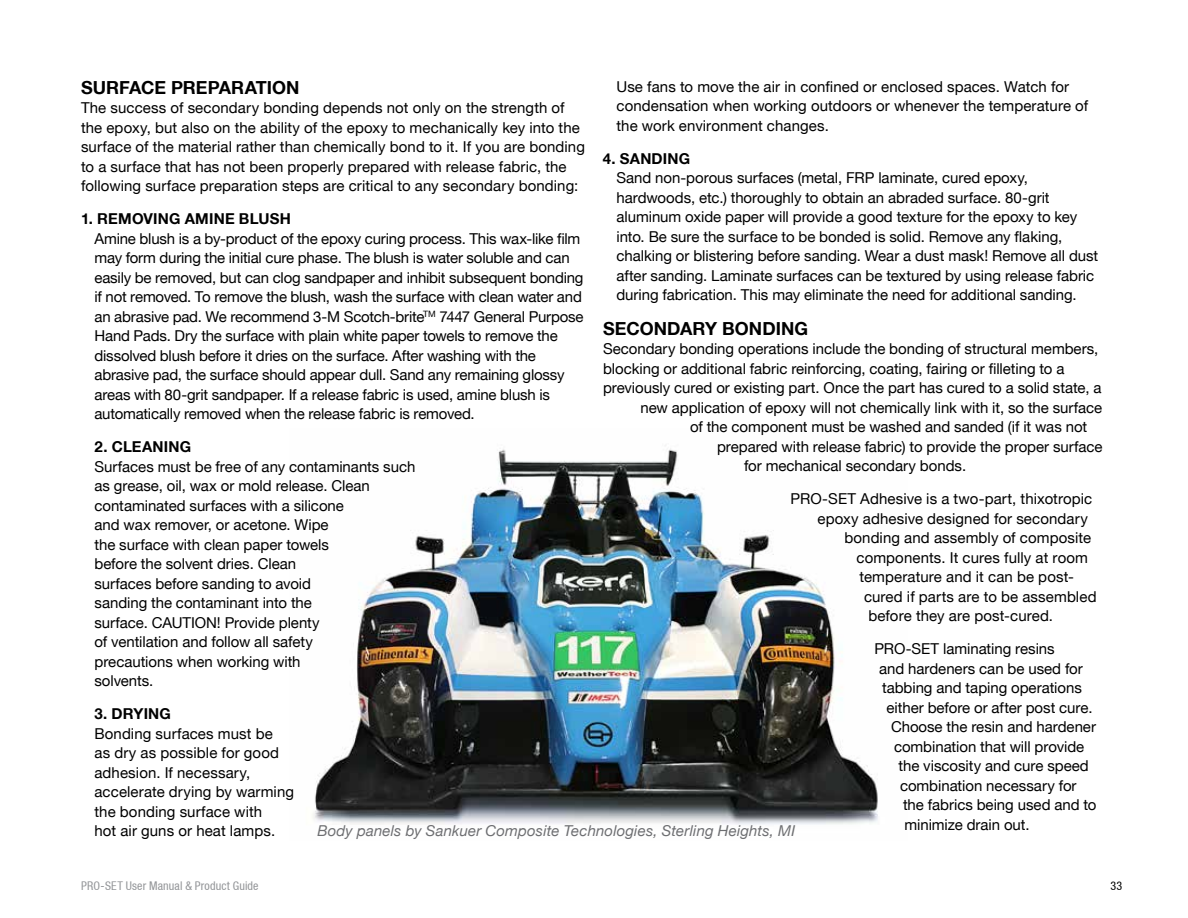
<style>
.page{position:relative;width:1188px;height:918px;background:#fff}
.page>*{position:absolute;margin:0;border:0;box-sizing:border-box;transform-origin:0 0}
.t1{font:700 18px "Helvetica Neue LT";letter-spacing:.005em;color:#000}
.t2{font:15px/19.5px "Helvetica Neue LT";letter-spacing:-.005em;color:#000}
.t3{font:italic 15px "Helvetica Neue LT";letter-spacing:.01em;color:#6d6e71}
.t4{font:700 15px "Helvetica Neue LT";letter-spacing:.015em;color:#000}
.t5{font:condensed 12px "Helvetica Neue LT";letter-spacing:.01em;color:#939598}
.t6{font:condensed 12px "Helvetica Neue LT";color:#000}
</style>
<div class="page">
<img style="left:312px;top:445px;width:566px;height:380px">
<p class="t1" style="left:81px;top:76px;width:220px">SURFACE PREPARATION</p>
<p class="t2" style="left:81px;top:98px;width:505px">The success of secondary bonding depends not only on the strength of the epoxy, but also on the ability of the epoxy to mechanically key into the surface of the material rather than chemically bond to it. If you are bonding to a surface that has not been properly prepared with release fabric, the following surface preparation steps are critical to any secondary bonding:</p>
<p class="t4" style="left:81px;top:210px;width:211px">1. REMOVING AMINE BLUSH</p>
<p class="t2" style="left:94px;top:229px;width:491px">Amine blush is a by-product of the epoxy curing process. This wax-like film may form during the initial cure phase. The blush is water soluble and can easily be removed, but can clog sandpaper and inhibit subsequent bonding if not removed. To remove the blush, wash the surface with clean water and an abrasive pad. We recommend 3-M Scotch-brite<sup>TM</sup> 7447 General Purpose Hand Pads. Dry the surface with plain white paper towels to remove the dissolved blush before it dries on the surface. After washing with the abrasive pad, the surface should appear dull. Sand any remaining glossy areas with 80-grit sandpaper. If a release fabric is used, amine blush is automatically removed when the release fabric is removed.</p>
<p class="t4" style="left:94px;top:438px;width:98px">2. CLEANING</p>
<p class="t2" style="left:94px;top:457px;width:322px">Surfaces must be free of any contaminants such as grease, oil, wax or mold release. Clean contaminated surfaces with a silicone<br>and wax remover, or acetone. Wipe<br>the surface with clean paper towels<br>before the solvent dries. Clean<br>surfaces before sanding to avoid<br>sanding the contaminant into the<br>surface. CAUTION! Provide plenty<br>of ventilation and follow all safety<br>precautions when working with<br>solvents.</p>
<p class="t4" style="left:94px;top:705px;width:78px">3. DRYING</p>
<p class="t2" style="left:94px;top:724px;width:201px">Bonding surfaces must be<br>as dry as possible for good adhesion. If necessary, accelerate drying by warming the bonding surface with<br>hot air guns or heat lamps.</p>
<p class="t2" style="left:616px;top:76px;width:473px">Use fans to move the air in confined or enclosed spaces. Watch for condensation when working outdoors or whenever the temperature of the work environment changes.</p>
<p class="t4" style="left:603px;top:149px;width:89px">4. SANDING</p>
<p class="t2" style="left:616px;top:168px;width:483px">Sand non-porous surfaces (metal, FRP laminate, cured epoxy, hardwoods, etc.) thoroughly to obtain an abraded surface. 80-grit aluminum oxide paper will provide a good texture for the epoxy to key into. Be sure the surface to be bonded is solid. Remove any flaking, chalking or blistering before sanding. Wear a dust mask! Remove all dust after sanding. Laminate surfaces can be textured by using release fabric during fabrication. This may eliminate the need for additional sanding.</p>
<p class="t1" style="left:603px;top:317px;width:207px">SECONDARY BONDING</p>
<p class="t2" style="left:603px;top:339px;width:497px">Secondary bonding operations include the bonding of structural members,</p>
<p class="t2" style="left:603px;top:358px;width:463px">blocking or additional fabric reinforcing, coating, fairing or filleting to a</p>
<p class="t2" style="left:603px;top:378px;width:500px">previously cured or existing part. Once the part has cured to a solid state, a</p>
<p class="t2" style="left:640px;top:397px;width:463px">new application of epoxy will not chemically link with it, so the surface</p>
<p class="t2" style="left:690px;top:417px;width:399px">of the component must be washed and sanded (if it was not</p>
<p class="t2" style="left:717px;top:436px;width:387px">prepared with release fabric) to provide the proper surface</p>
<p class="t2" style="left:744px;top:456px;width:224px">for mechanical secondary bonds.</p>
<p class="t2" style="left:790px;top:489px;width:303px">PRO-SET Adhesive is a two-part, thixotropic</p>
<p class="t2" style="left:818px;top:508px;width:272px">epoxy adhesive designed for secondary</p>
<p class="t2" style="left:844px;top:528px;width:248px">bonding and assembly of composite</p>
<p class="t2" style="left:856px;top:547px;width:233px">components. It cures fully at room</p>
<p class="t2" style="left:860px;top:567px;width:216px">temperature and it can be post-</p>
<p class="t2" style="left:864px;top:586px;width:234px">cured if parts are to be assembled</p>
<p class="t2" style="left:868px;top:606px;width:186px">before they are post-cured.</p>
<p class="t2" style="left:874px;top:639px;width:182px">PRO-SET laminating resins</p>
<p class="t2" style="left:879px;top:658px;width:205px">and hardeners can be used for</p>
<p class="t2" style="left:882px;top:678px;width:201px">tabbing and taping operations</p>
<p class="t2" style="left:886px;top:697px;width:208px">either before or after post cure.</p>
<p class="t2" style="left:891px;top:717px;width:207px">Choose the resin and hardener</p>
<p class="t2" style="left:894px;top:736px;width:192px">combination that will provide</p>
<p class="t2" style="left:898px;top:756px;width:192px">the viscosity and cure speed</p>
<p class="t2" style="left:900px;top:775px;width:178px">combination necessary for</p>
<p class="t2" style="left:903px;top:795px;width:195px">the fabrics being used and to</p>
<p class="t2" style="left:904px;top:814px;width:127px">minimize drain out.</p>
<p class="t3" style="left:318px;top:822px;width:479px">Body panels by Sankuer Composite Technologies, Sterling Heights, MI</p>
<p class="t5" style="left:81px;top:879px;width:179px">PRO-SET User Manual &amp; Product Guide</p>
<p class="t6" style="left:1110px;top:879px;width:13px">33</p>
</div>
